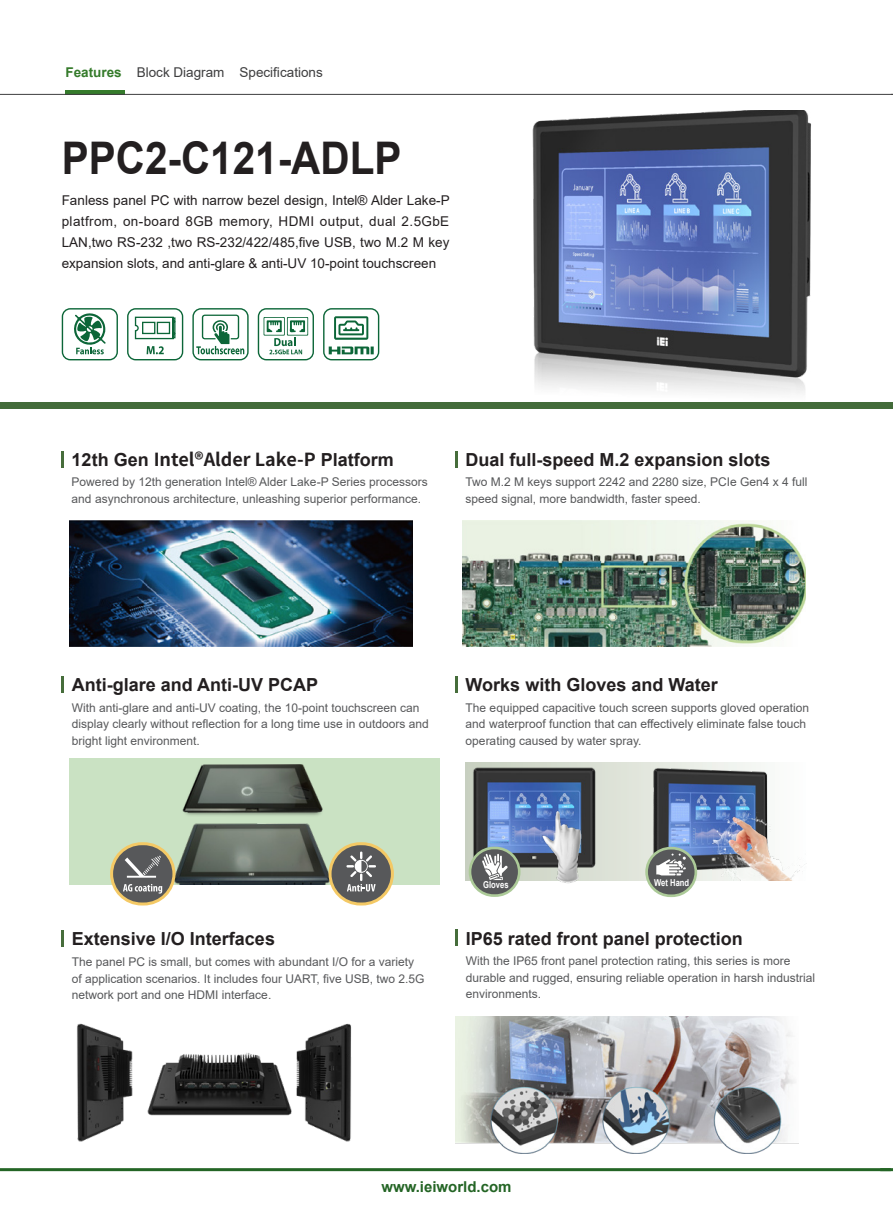
<style>
.page{position:relative;width:893px;height:1212px;background:#fff}
.page>*{position:absolute;margin:0;border:0;box-sizing:border-box;transform-origin:0 0}
.t1{font:700 45px "Arial";color:#231f20;scale:.9 1}
.t2{font:700 18px "Arial";color:#231f20}
.t3{font:700 18px "Source Han Sans SC";color:#231f20}
.t4{font:700 15px "Arial";color:#246525}
.t5{font:13.5px/21px "Arial";color:#231f20;text-align:justify}
.t6{font:13.5px "Arial";color:#3e3e3f}
.內文{font:12px/16.5px "Arial";color:#57585a}
.t7{font:700 9.6px "Arial";color:#fff;scale:.8 1}
.s1{font-weight:700;color:#357b2b}
.s2{font-family:"Arial"}
</style>
<div class="page">
<hr style="left:65px;top:90px;width:59px;height:4px;background:#357b2b">
<hr style="left:0;top:94px;width:893px;height:1px;background:#3e3e3f">
<hr style="left:0;top:1168px;width:891px;height:3px;background:#246525">
<div style="left:0;top:402px;width:893px;height:7px;background:#436b3a"></div>
<hr style="left:61px;top:451px;width:3px;height:16px;background:#466d3b">
<img style="left:69px;top:520px;width:343px;height:127px">
<hr style="left:455px;top:451px;width:3px;height:16px;background:#466d3b">
<img style="left:463px;top:520px;width:343px;height:127px">
<svg style="left:62px;top:676px;width:2px;height:17px"></svg>
<hr style="left:455px;top:676px;width:3px;height:17px;background:#466d3b">
<svg style="left:62px;top:930px;width:2px;height:17px"></svg>
<img style="left:532px;top:111px;width:279px;height:282px">
<svg style="left:323px;top:308px;width:56px;height:52px"></svg>
<svg style="left:258px;top:308px;width:56px;height:52px"></svg>
<svg style="left:192px;top:308px;width:57px;height:52px"></svg>
<svg style="left:127px;top:308px;width:56px;height:52px"></svg>
<div style="left:157px;top:322px;width:12px;height:11px;background:#fff"></div>
<div style="left:157px;top:322px;width:13px;height:12px;border:1px solid #0c6638"></div>
<svg style="left:62px;top:308px;width:56px;height:52px"></svg>
<img style="left:77px;top:1023px;width:275px;height:119px">
<img style="left:455px;top:1017px;width:343px;height:137px">
<svg style="left:456px;top:929px;width:2px;height:17px"></svg>
<div style="left:619px;top:763px;width:29px;height:117px;background:#e1e5db"></div>
<img style="left:648px;top:762px;width:120px;height:97px">
<img style="left:692px;top:803px;width:113px;height:77px">
<img style="left:466px;top:762px;width:153px;height:118px">
<img style="left:538px;top:807px;width:51px;height:77px">
<div style="left:470px;top:848px;width:49px;height:48px;background:#57585a;border-radius:24px"></div>
<div style="left:469px;top:847px;width:52px;height:50px;border:3px solid #acca98;border-radius:24px"></div>
<svg style="left:482px;top:854px;width:26px;height:26px"></svg>
<div style="left:646px;top:848px;width:50px;height:48px;background:#57585a;border-radius:24px"></div>
<div style="left:645px;top:847px;width:52px;height:50px;border:3px solid #acca98;border-radius:24px"></div>
<svg style="left:656px;top:853px;width:30px;height:22px"></svg>
<div style="left:69px;top:758px;width:371px;height:127px;background:#cae2c3"></div>
<img style="left:170px;top:764px;width:169px;height:121px">
<div style="left:112px;top:844px;width:62px;height:60px;background:#57585a;border-radius:30px"></div>
<div style="left:110px;top:842px;width:65px;height:63px;border:3px solid #f4c965;border-radius:30px"></div>
<svg style="left:123px;top:884px;width:39px;height:9px"></svg>
<svg style="left:125px;top:855px;width:36px;height:23px"></svg>
<div style="left:330px;top:844px;width:62px;height:60px;background:#57585a;border-radius:30px"></div>
<div style="left:329px;top:842px;width:65px;height:63px;border:3px solid #f4c965;border-radius:30px"></div>
<svg style="left:346px;top:851px;width:30px;height:40px"></svg>
<p class="t6" style="left:65px;top:63px;width:259px"><span class="s1">Features</span> Block Diagram Specifications</p>
<p class="t1" style="left:62px;top:126px;width:379px">PPC2-C121-ADLP</p>
<p class="t5" style="left:62px;top:190px;width:389px">Fanless panel PC with narrow bezel design, Intel® Alder Lake-P platfrom, on-board 8GB memory, HDMI output, dual 2.5GbE LAN,two RS-232 ,two RS-232/422/485,five USB, two M.2 M key expansion slots, and anti-glare &amp; anti-UV 10-point touchscreen</p>
<p class="t3" style="left:72px;top:450px;width:324px"><span class="s2">12th Gen</span> Intel®Alder Lake-P <span class="s2">Platform</span></p>
<p class="內文" style="left:72px;top:474px;width:358px">Powered by 12th generation Intel® Alder Lake-P Series processors</p>
<p class="內文" style="left:72px;top:490px;width:351px">and asynchronous architecture, unleashing superior performance.</p>
<p class="t2" style="left:465px;top:447px;width:307px">Dual full-speed M.2 expansion slots</p>
<p class="內文" style="left:465px;top:474px;width:344px">Two M.2 M keys support 2242 and 2280 size, PCIe Gen4 x 4 full speed signal, more bandwidth, faster speed.</p>
<p class="t2" style="left:72px;top:672px;width:248px">Anti-glare and Anti-UV PCAP</p>
<p class="內文" style="left:72px;top:699px;width:349px">With anti-glare and anti-UV coating, the 10-point touchscreen can</p>
<p class="內文" style="left:72px;top:716px;width:358px">display clearly without reflection for a long time use in outdoors and</p>
<p class="內文" style="left:72px;top:732px;width:130px">bright light environment.</p>
<p class="t2" style="left:466px;top:672px;width:254px">Works with Gloves and Water</p>
<p class="內文" style="left:466px;top:699px;width:345px">The equipped capacitive touch screen supports gloved operation and waterproof function that can effectively eliminate false touch operating caused by water spray.</p>
<p class="t2" style="left:72px;top:926px;width:205px">Extensive I/O Interfaces</p>
<p class="內文" style="left:72px;top:953px;width:344px">The panel PC is small, but comes with abundant I/O for a variety</p>
<p class="內文" style="left:72px;top:970px;width:354px">of application scenarios. It includes four UART, five USB, two 2.5G</p>
<p class="內文" style="left:72px;top:986px;width:201px">network port and one HDMI interface.</p>
<p class="t7" style="left:483px;top:878px;width:33px">Gloves</p>
<p class="t7" style="left:654px;top:876px;width:45px">Wet Hand</p>
<p class="t2" style="left:466px;top:925px;width:279px">IP65 rated front panel protection</p>
<p class="內文" style="left:466px;top:953px;width:351px">With the IP65 front panel protection rating, this series is more durable and rugged, ensuring reliable operation in harsh industrial environments.</p>
<p class="t4" style="left:381px;top:1176px;width:132px">www.ieiworld.com</p>
</div>
